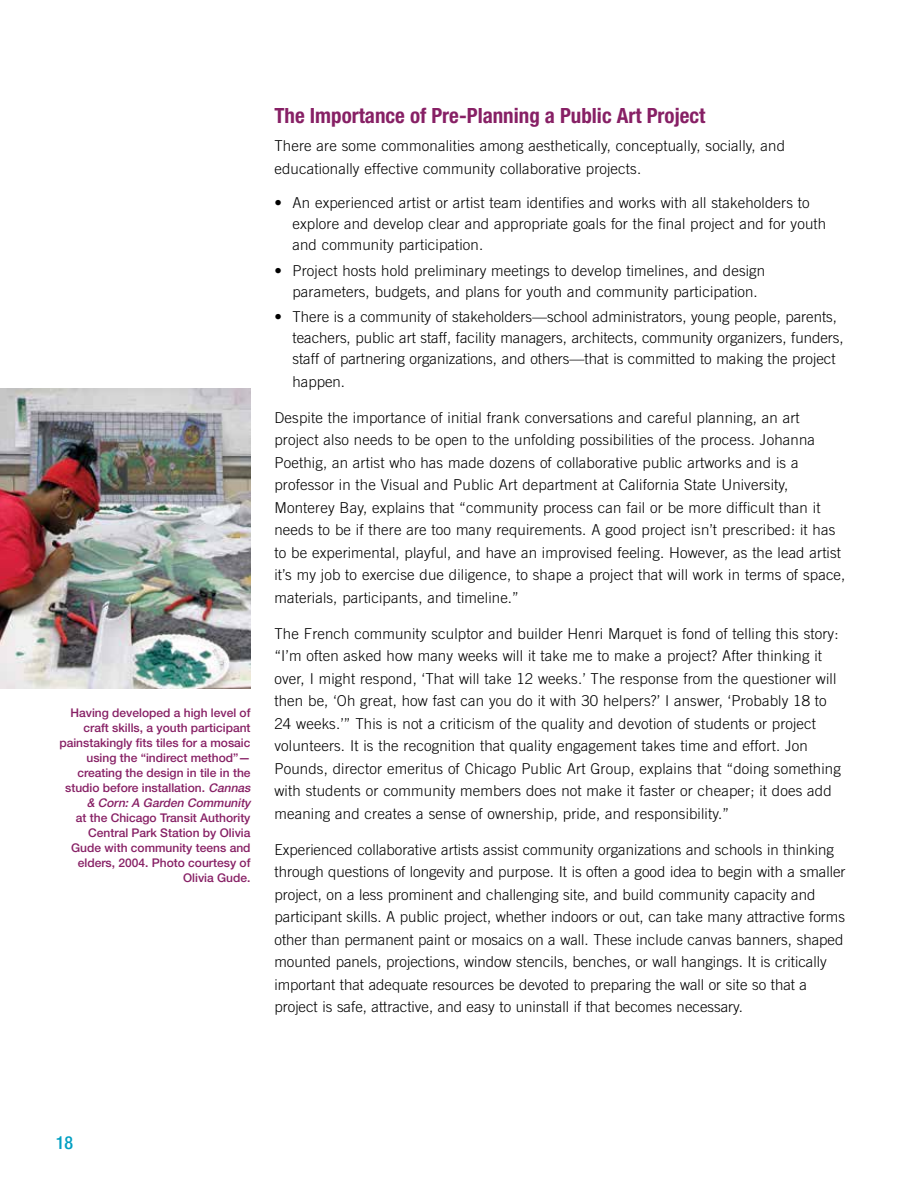
<style>
.page{position:relative;width:918px;height:1188px;background:#fff}
.page>*{position:absolute;margin:0;border:0;box-sizing:border-box;transform-origin:0 0}
.t1{font:700 condensed 21px "Helvetica Neue LT Std";color:#872065}
.t2{font:500 condensed 18px "Helvetica Neue LT Std";color:#009fc2}
.t3{font:300 15px/22.5px "Trade Gothic";letter-spacing:.01em;color:#000}
.t4{font:500 12px/15px "Helvetica Neue LT Std";color:#872065;text-align:right}
.s1{font-style:italic}
</style>
<div class="page">
<img style="left:0;top:389px;width:251px;height:299px">
<p class="t4" style="left:59px;top:705px;width:195px">Having developed a high level of craft skills, a youth participant painstakingly fits tiles for a mosaic using the “indirect method”— creating the design in tile in the studio before installation. <span class="s1">Cannas &amp; Corn:A Garden Community</span></p>
<p class="t4" style="left:71px;top:810px;width:181px">at the Chicago Transit Authority<br>Central Park Station by Olivia<br>Gude with community teens and elders, 2004. Photo courtesy of<br>Olivia Gude.</p>
<h1 class="t1" style="left:274px;top:103px;width:432px">The Importance of Pre-Planning a Public Art Project</h1>
<p class="t3" style="left:274px;top:135px;width:512px">There are some commonalities among aesthetically, conceptually, socially, and educationally effective community collaborative projects.</p>
<p class="t3" style="left:292px;top:192px;width:535px;line-height:21px;text-indent:-18px">• An experienced artist or artist team identifies and works with all stakeholders to explore and develop clear and appropriate goals for the final project and for youth and community participation.</p>
<p class="t3" style="left:292px;top:260px;width:474px;line-height:21px;text-indent:-18px">• Project hosts hold preliminary meetings to develop timelines, and design parameters, budgets, and plans for youth and community participation.</p>
<p class="t3" style="left:292px;top:306px;width:553px;line-height:21px;text-indent:-18px">• There is a community of stakeholders—school administrators, young people, parents, teachers, public art staff, facility managers, architects, community organizers, funders, staff of partnering organizations, and others—that is committed to making the project</p>
<p class="t3" style="left:292px;top:370px;width:54px">happen.</p>
<p class="t3" style="left:274px;top:406px;width:572px">Despite the importance of initial frank conversations and careful planning, an art project also needs to be open to the unfolding possibilities of the process. Johanna Poethig, an artist who has made dozens of collaborative public artworks and is a professor in the Visual and Public Art department at California State University, Monterey Bay, explains that “community process can fail or be more difficult than it needs to be if there are too many requirements. A good project isn’t prescribed: it has to be experimental, playful, and have an improvised feeling. However, as the lead artist it’s my job to exercise due diligence, to shape a project that will work in terms of space, materials, participants, and timeline.”</p>
<p class="t3" style="left:274px;top:622px;width:568px">The French community sculptor and builder Henri Marquet is fond of telling this story: “I’m often asked how many weeks will it take me to make a project? After thinking it over, I might respond, ‘That will take 12 weeks.’ The response from the questioner will then be, ‘Oh great, how fast can you do it with 30 helpers?’ I answer, ‘Probably 18 to 24 weeks.’” This is not a criticism of the quality and devotion of students or project volunteers. It is the recognition that quality engagement takes time and effort. Jon Pounds, director emeritus of Chicago Public Art Group, explains that “doing something with students or community members does not make it faster or cheaper; it does add meaning and creates a sense of ownership, pride, and responsibility.”</p>
<p class="t3" style="left:274px;top:838px;width:573px">Experienced collaborative artists assist community organizations and schools in thinking through questions of longevity and purpose. It is often a good idea to begin with a smaller project, on a less prominent and challenging site, and build community capacity and participant skills. A public project, whether indoors or out, can take many attractive forms other than permanent paint or mosaics on a wall. These include canvas banners, shaped mounted panels, projections, window stencils, benches, or wall hangings. It is critically important that adequate resources be devoted to preparing the wall or site so that a project is safe, attractive, and easy to uninstall if that becomes necessary.</p>
<p class="t2" style="left:56px;top:1132px;width:19px">18</p>
</div>
